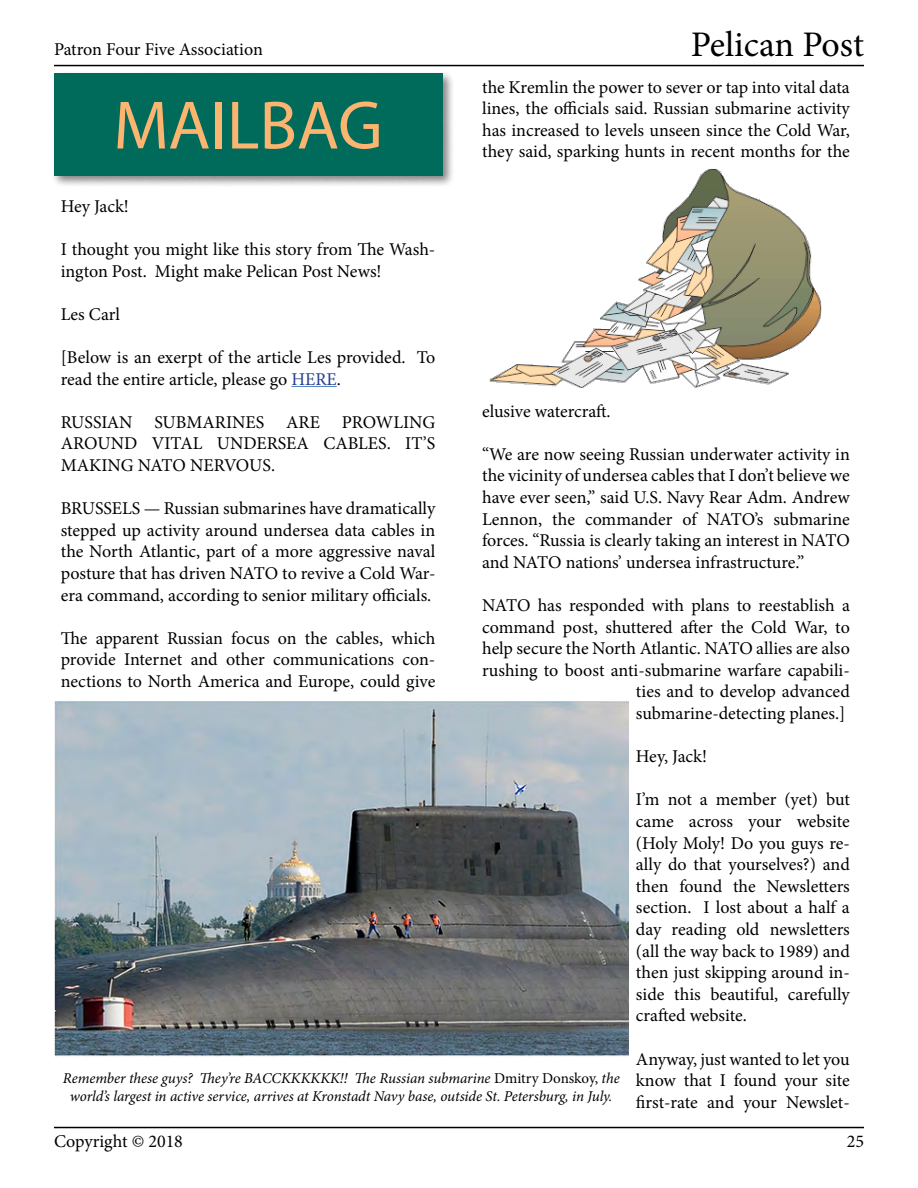
<style>
.page{position:relative;width:918px;height:1188px;background:#fff}
.page>*{position:absolute;margin:0;border:0;box-sizing:border-box;transform-origin:0 0}
.t1{font:69px "Myriad Pro";color:#fbb570}
.t2{font:36px "Minion Pro";letter-spacing:-.005em;color:#000}
.t3{font:18px/21.6px "Minion Pro";letter-spacing:-.005em;color:#000;text-align:justify}
.t4{font:italic 15px/18px "Minion Pro";letter-spacing:-.005em;color:#000;text-align:center}
.s1{color:#25408f}
.s2{font-style:normal}
</style>
<div class="page">
<hr style="left:54px;top:65px;width:810px;height:1px;background:#000">
<hr style="left:54px;top:1127px;width:810px;height:1px;background:#000">
<hr style="left:291px;top:386px;width:46px;height:1px;background:#4e80c1">
<div style="left:51px;top:69px;width:404px;height:119px;background:#000;opacity:.49"></div>
<div style="left:54px;top:73px;width:388px;height:103px;background:#006b5a"></div>
<img style="left:489px;top:169px;width:333px;height:218px">
<img style="left:54px;top:701px;width:574px;height:356px">
<p class="t3" style="left:54px;top:39px;width:210px">Patron Four Five Association</p>
<h1 class="t1" style="left:113px;top:83px;width:271px">MAILBAG</h1>
<h2 class="t2" style="left:691px;top:21px;width:175px">Pelican Post</h2>
<p class="t3" style="left:482px;top:76px;width:369px">the Kremlin the power to sever or tap into vital data lines, the officials said. Russian submarine activity has increased to levels unseen since the Cold War, they said, sparking hunts in recent months for the</p>
<p class="t3" style="left:61px;top:195px;width:70px">Hey Jack!</p>
<p class="t3" style="left:61px;top:239px;width:376px">I thought you might like this story from The Wash&shy;ington Post. Might make Pelican Post News!</p>
<p class="t3" style="left:61px;top:303px;width:61px">Les Carl</p>
<p class="t3" style="left:61px;top:347px;width:376px">[Below is an exerpt of the article Les provided. To read the entire article, please go <span class="s1">HERE</span>.</p>
<p class="t3" style="left:61px;top:411px;width:376px">RUSSIAN SUBMARINES ARE PROWLING AROUND VITAL UNDERSEA CABLES. IT’S MAKING NATO NERVOUS.</p>
<p class="t3" style="left:61px;top:498px;width:376px">BRUSSELS — Russian submarines have dramatically stepped up activity around undersea data cables in the North Atlantic, part of a more aggressive naval posture that has driven NATO to revive a Cold War&shy;era command, according to senior military officials.</p>
<p class="t3" style="left:61px;top:627px;width:376px">The apparent Russian focus on the cables, which provide Internet and other communications con&shy;nections to North America and Europe, could give</p>
<p class="t3" style="left:482px;top:400px;width:130px">elusive watercraft.</p>
<p class="t3" style="left:482px;top:443px;width:369px">“We are now seeing Russian underwater activity in the vicinity of undersea cables that I don’t believe we have ever seen,” said U.S. Navy Rear Adm. Andrew Lennon, the commander of NATO’s submarine forces. “Russia is clearly taking an interest in NATO and NATO nations’ undersea infrastructure.”</p>
<p class="t3" style="left:482px;top:595px;width:369px;text-align:right">NATO has responded with plans to reestablish a command post, shuttered after the Cold War, to help secure the North Atlantic. NATO allies are also rushing to boost anti-submarine warfare capabili&shy;ties and to develop advanced<br>submarine-detecting planes.]</p>
<p class="t3" style="left:636px;top:746px;width:72px">Hey, Jack!</p>
<p class="t3" style="left:636px;top:789px;width:215px">I’m not a member (yet) but came across your website (Holy Moly! Do you guys re&shy;ally do that yourselves?) and then found the Newsletters section. I lost about a half a day reading old newsletters (all the way back to 1989) and then just skipping around in&shy;side this beautiful, carefully crafted website.</p>
<p class="t3" style="left:636px;top:1048px;width:215px">Anyway, just wanted to let you know that I found your site first-rate and your Newslet-</p>
<p class="t4" style="left:63px;top:1070px;width:558px">Remember these guys? They’re BACCKKKKKK!! The Russian submarine <span class="s2">Dmitry Donskoy,</span> the world’s largest in active service, arrives at Kronstadt Navy base, outside St. Petersburg, in July.</p>
<p class="t3" style="left:54px;top:1131px;width:130px">Copyright © 2018</p>
<p class="t3" style="left:847px;top:1131px;width:19px">25</p>
</div>
